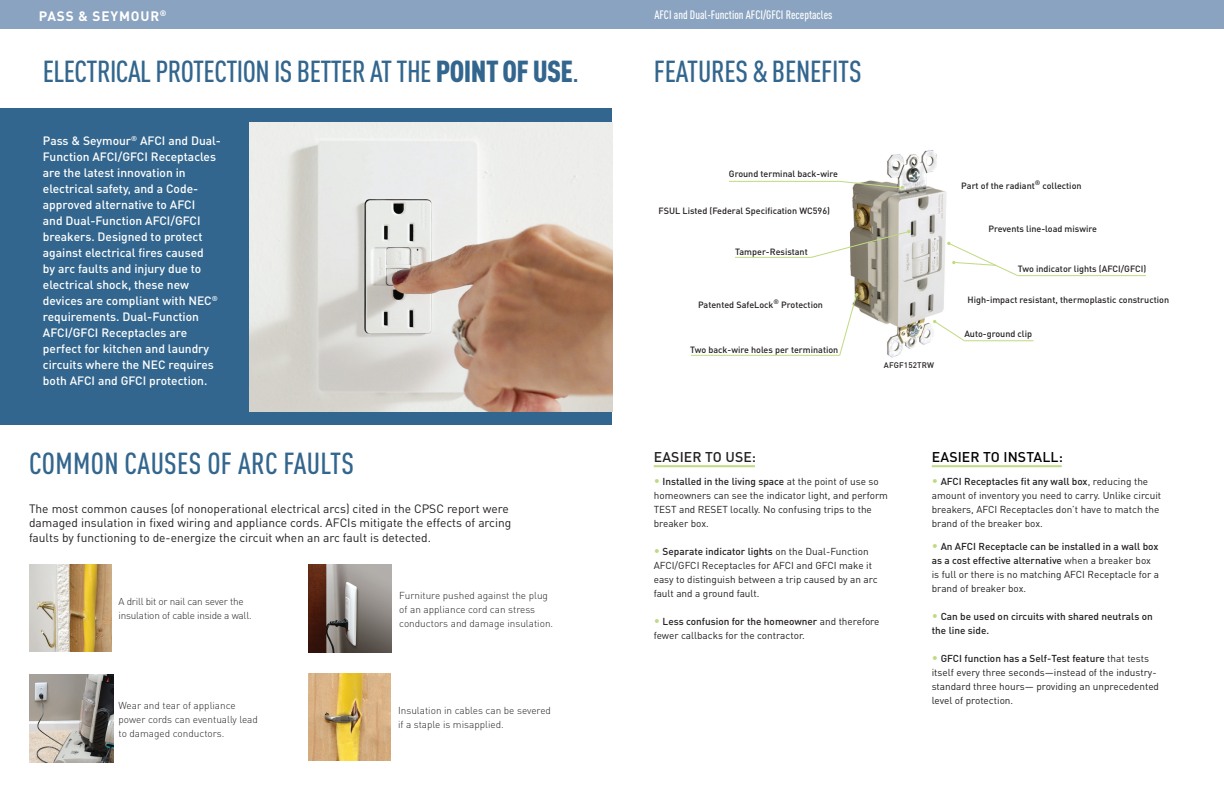
<style>
.page{position:relative;width:1224px;height:792px;background:#fff}
.page>*{position:absolute;margin:0;border:0;box-sizing:border-box;transform-origin:0 0}
.t1{font:500 condensed 30px "DIN Pro";letter-spacing:-.02em;color:#33668e}
.t2{font:500 condensed 30px "DIN Pro";letter-spacing:.01em;color:#33668e}
.t3{font:500 14px "DIN Pro";letter-spacing:.01em;color:#000}
.t4{font:500 14px "DIN Pro";letter-spacing:.01em;color:#231f20}
.t5{font:700 13.6px "DIN Pro";letter-spacing:.06em;color:#fff}
.t6{font:500 12px/16px "DIN Pro";color:#fff}
.t7{font:12px/14.4px "DIN Pro";color:#231f20}
.t8{font:500 condensed 12px "DIN Pro";color:#fff}
.t9{font:10px/14px "DIN Pro";color:#231f20}
.t10{font:300 10px/14px "DIN Pro";color:#231f20}
.t11{font:300 10px/14px "DIN Pro";letter-spacing:-.02em;color:#231f20}
.t12{font:500 10px/14px "DIN Pro";color:#231f20}
.t13{font:500 9px "DIN Pro";color:#231f20}
.t14{font:500 8px "DIN Pro";letter-spacing:.02em;color:#231f20}
.s1{font-weight:900}
.s2{font-size:12px;color:#bfda80}
.s3{font-weight:500}
.s4{font-weight:400;font-size:12px;color:#bfda80}
</style>
<div class="page">
<div style="left:0;top:108px;width:612px;height:316px;background:#33668e"></div>
<div style="left:0;top:0;width:1224px;height:29px;background:#8aa3c0"></div>
<img style="left:837px;top:150px;width:139px;height:208px">
<img style="left:249px;top:122px;width:363px;height:289px">
<img style="left:29px;top:565px;width:83px;height:87px">
<img style="left:308px;top:673px;width:83px;height:87px">
<img style="left:30px;top:675px;width:83px;height:87px">
<img style="left:308px;top:565px;width:83px;height:87px">
<hr style="left:1018px;top:275px;width:128px;height:1px;background:#bfda80">
<svg style="left:947px;top:242px;width:72px;height:35px"></svg>
<hr style="left:964px;top:340px;width:69px;height:1px;background:#bfda80">
<svg style="left:933px;top:320px;width:32px;height:22px"></svg>
<hr style="left:729px;top:181px;width:109px;height:1px;background:#bfda80">
<svg style="left:837px;top:180px;width:67px;height:9px"></svg>
<hr style="left:735px;top:257px;width:77px;height:1px;background:#bfda80">
<svg style="left:810px;top:230px;width:101px;height:28px"></svg>
<hr style="left:691px;top:355px;width:148px;height:1px;background:#bfda80">
<svg style="left:839px;top:293px;width:19px;height:63px"></svg>
<hr style="left:654px;top:465px;width:101px;height:2px;background:#bfda80">
<hr style="left:932px;top:465px;width:130px;height:2px;background:#bfda80">
<h3 class="t5" style="left:39px;top:7px;width:129px">PASS &amp; SEYMOUR<sup>®</sup></h3>
<p class="t8" style="left:654px;top:7px;width:180px">AFCI and Dual-Function AFCI/GFCI Receptacles</p>
<h1 class="t1" style="left:43px;top:54px;width:538px">ELECTRICAL PROTECTION IS BETTER AT THE <span class="s1">POINT OF USE</span>.</h1>
<p class="t6" style="left:43px;top:132px;width:180px">Pass &amp; Seymour<sup>®</sup> AFCI and Dual-<br>Function AFCI/GFCI Receptacles are the latest innovation in electrical safety, and a Code&shy;approved alternative to AFCI<br>and Dual-Function AFCI/GFCI breakers. Designed to protect against electrical fires caused<br>by arc faults and injury due to electrical shock, these new devices are compliant with NEC<sup>® </sup>requirements. Dual-Function<br>AFCI/GFCI Receptacles are perfect for kitchen and laundry circuits where the NEC requires both AFCI and GFCI protection.</p>
<h1 class="t2" style="left:29px;top:446px;width:326px">COMMON CAUSES OF ARC FAULTS</h1>
<p class="t7" style="left:29px;top:501px;width:484px">The most common causes (of nonoperational electrical arcs) cited in the CPSC report were damaged insulation in fixed wiring and appliance cords. AFCIs mitigate the effects of arcing faults by functioning to de-energize the circuit when an arc fault is detected.</p>
<p class="t11" style="left:119px;top:594px;width:135px">A drill bit or nail can sever the insulation of cable inside a wall.</p>
<p class="t10" style="left:119px;top:698px;width:141px">Wear and tear of appliance power cords can eventually lead to damaged conductors.</p>
<p class="t10" style="left:399px;top:588px;width:155px">Furniture pushed against the plug of an appliance cord can stress conductors and damage insulation.</p>
<p class="t10" style="left:398px;top:703px;width:154px">Insulation in cables can be severed if a staple is misapplied.</p>
<h1 class="t1" style="left:654px;top:54px;width:209px">FEATURES &amp; BENEFITS</h1>
<p class="t13" style="left:729px;top:168px;width:111px">Ground terminal back-wire</p>
<p class="t13" style="left:659px;top:205px;width:173px">FSUL Listed (Federal Specification WC596)</p>
<p class="t13" style="left:735px;top:246px;width:74px">Tamper-Resistant</p>
<p class="t13" style="left:698px;top:299px;width:126px">Patented SafeLock<sup>®</sup> Protection</p>
<p class="t13" style="left:690px;top:343px;width:150px">Two back-wire holes per termination</p>
<p class="t14" style="left:884px;top:359px;width:52px">AFGF152TRW</p>
<p class="t13" style="left:961px;top:180px;width:122px">Part of the radiant<sup>®</sup> collection</p>
<p class="t13" style="left:988px;top:222px;width:110px">Prevents line-load miswire</p>
<p class="t13" style="left:1018px;top:262px;width:130px">Two indicator lights (AFCI/GFCI)</p>
<p class="t13" style="left:968px;top:294px;width:203px">High-impact resistant, thermoplastic construction</p>
<p class="t13" style="left:964px;top:328px;width:69px">Auto-ground clip</p>
<h2 class="t4" style="left:654px;top:447px;width:104px">EASIER TO USE:</h2>
<p class="t9" style="left:654px;top:474px;width:236px"><span class="s2">•</span> <span class="s3">Installed in the living space</span> at the point of use so homeowners can see the indicator light, and perform TEST and RESET locally. No confusing trips to the breaker box.</p>
<p class="t9" style="left:654px;top:544px;width:225px"><span class="s2">•</span> <span class="s3">Separate indicator lights</span> on the Dual-Function AFCI/GFCI Receptacles for AFCI and GFCI make it easy to distinguish between a trip caused by an arc fault and a ground fault.</p>
<p class="t9" style="left:654px;top:614px;width:227px"><span class="s2">•</span> <span class="s3">Less confusion for the homeowner</span> and therefore fewer callbacks for the contractor.</p>
<h2 class="t3" style="left:932px;top:447px;width:133px">EASIER TO INSTALL:</h2>
<p class="t9" style="left:932px;top:474px;width:231px"><span class="s2">•</span> <span class="s3">AFCI Receptacles fit any wall box</span>, reducing the amount of inventory you need to carry. Unlike circuit breakers, AFCI Receptacles don’t have to match the brand of the breaker box.</p>
<p class="t9" style="left:932px;top:539px;width:229px"><span class="s2">•</span> <span class="s3">An AFCI Receptacle can be installed in a wall box as a cost effective alternative</span> when a breaker box is full or there is no matching AFCI Receptacle for a brand of breaker box.</p>
<p class="t12" style="left:932px;top:609px;width:223px"><span class="s4">•</span> Can be used on circuits with shared neutrals on the line side.</p>
<p class="t9" style="left:932px;top:651px;width:229px"><span class="s2">•</span> <span class="s3">GFCI function has a Self-Test feature</span> that tests itself every three seconds—instead of the industry&shy;standard three hours— providing an unprecedented level of protection.</p>
</div>
